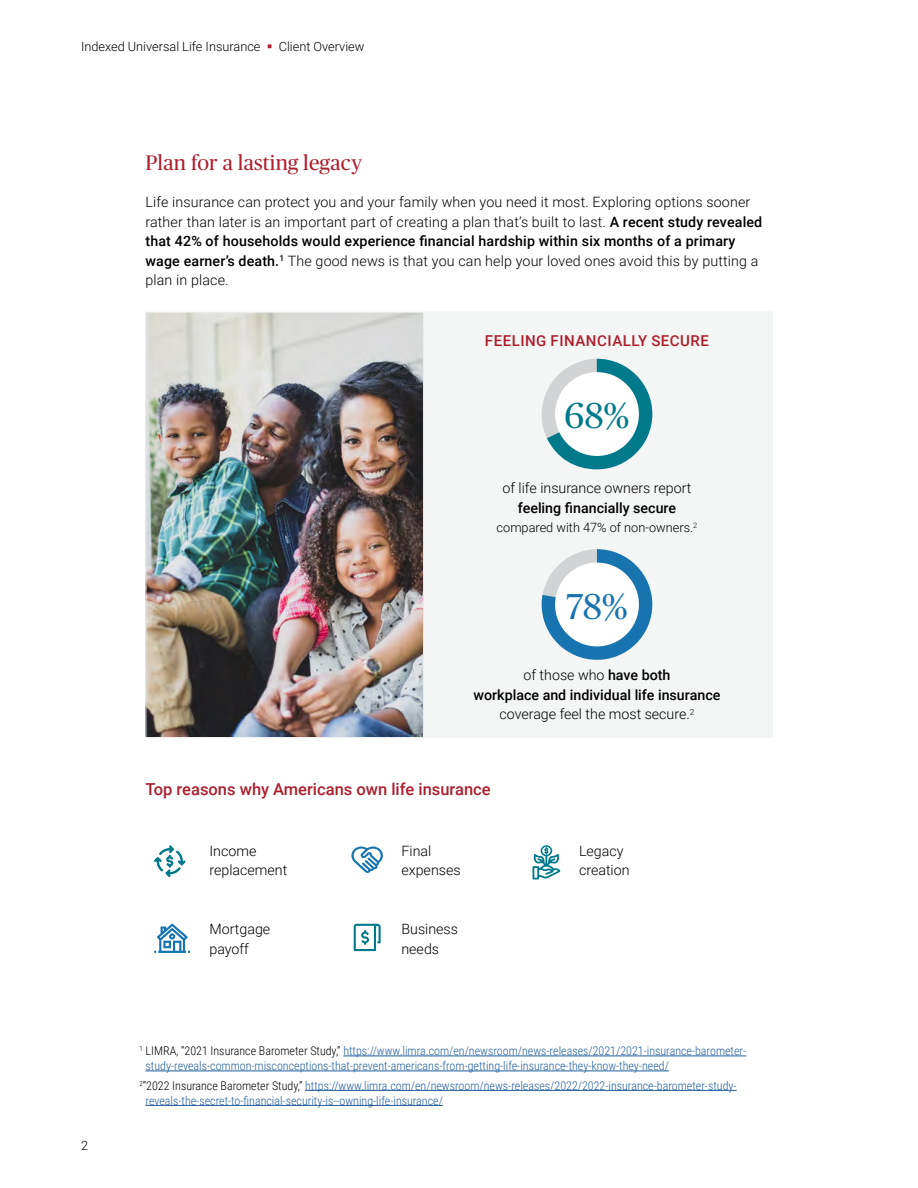
<style>
.page{position:relative;width:918px;height:1188px;background:#fff}
.page>*{position:absolute;margin:0;border:0;box-sizing:border-box;transform-origin:0 0}
.Body_Copy{font:36px "Publico Headline";color:#00798b}
.Body_Copy-2{font:36px "Publico Headline";color:#1874af}
.Subheader_1{font:21px "Publico Headline";letter-spacing:.01em;color:#ad1f2d}
.Subheader_2{font:500 16.5px "Roboto";color:#ad1f2d}
.Captions_-_Header{font:500 15px "Roboto";letter-spacing:.035em;color:#ad1f2d}
.Body_Copy-3{font:300 14.25px/19.5px "Roboto";letter-spacing:.01em;color:#000}
.Body_Copy-4{font:500 14.25px/19.5px "Roboto";color:#000;text-align:center}
.Body_Copy-5{font:300 12.75px "Roboto";color:#000}
.Footnotes{font:300 12px/15px "Roboto Condensed";color:#215e9e}
.s1{color:#ad1f2d}
.s2{font-weight:500}
.s3{font-weight:300}
.s4{color:#000}
</style>
<div class="page">
<div style="left:424px;top:312px;width:348px;height:426px;background:#f4f5f5"></div>
<svg style="left:541px;top:359px;width:111px;height:110px"></svg>
<div style="left:555px;top:372px;width:84px;height:84px;background:#fff;border-radius:50%"></div>
<svg style="left:542px;top:549px;width:110px;height:111px"></svg>
<div style="left:555px;top:563px;width:84px;height:83px;background:#fff;border-radius:50%"></div>
<hr style="left:343px;top:1056px;width:403px;height:1px;background:#215e9e">
<hr style="left:146px;top:1071px;width:523px;height:1px;background:#215e9e">
<hr style="left:305px;top:1090px;width:432px;height:1px;background:#215e9e">
<hr style="left:146px;top:1105px;width:297px;height:1px;background:#215e9e">
<svg style="left:154px;top:924px;width:36px;height:29px"></svg>
<svg style="left:154px;top:845px;width:32px;height:32px"></svg>
<svg style="left:351px;top:846px;width:32px;height:27px"></svg>
<svg style="left:354px;top:924px;width:27px;height:27px"></svg>
<svg style="left:532px;top:845px;width:28px;height:34px"></svg>
<img style="left:148px;top:314px;width:274px;height:422px">
<div style="left:146px;top:312px;width:278px;height:426px;border:1px solid #ededee"></div>
<p class="Body_Copy-5" style="left:81px;top:38px;width:285px">Indexed Universal Life Insurance <span class="s1">▪</span> Client Overview</p>
<h2 class="Subheader_1" style="left:146px;top:148px;width:218px">Plan for a lasting legacy</h2>
<p class="Body_Copy-3" style="left:145px;top:192px;width:618px">Life insurance can protect you and your family when you need it most. Exploring options sooner rather than later is an important part of creating a plan that’s built to last. <span class="s2">A recent study revealed that 42% of households would experience financial hardship within six months of a primary wage earner’s death.</span><sup>1</sup> The good news is that you can help your loved ones avoid this by putting a plan in place.</p>
<p class="Captions_-_Header" style="left:485px;top:330px;width:226px">FEELING FINANCIALLY SECURE</p>
<p class="Body_Copy" style="left:565px;top:390px;width:66px">68%</p>
<p class="Body_Copy-3" style="left:502px;top:478px;width:191px;text-align:center">of life insurance owners report <span class="s2">feeling financially secure</span></p>
<p class="Body_Copy-5" style="left:497px;top:519px;width:202px">compared with 47% of non-owners.<sup>2</sup></p>
<p class="Body_Copy-2" style="left:566px;top:582px;width:63px">78%</p>
<p class="Body_Copy-4" style="left:474px;top:665px;width:248px"><span class="s3">of those who</span> have both<br>workplace and individual life insurance <span class="s3">coverage feel the most secure.</span><sup>2</sup></p>
<h3 class="Subheader_2" style="left:146px;top:778px;width:347px">Top reasons why Americans own life insurance</h3>
<p class="Body_Copy-3" style="left:209px;top:841px;width:79px">Income replacement</p>
<p class="Body_Copy-3" style="left:401px;top:841px;width:61px">Final expenses</p>
<p class="Body_Copy-3" style="left:579px;top:841px;width:52px">Legacy creation</p>
<p class="Body_Copy-3" style="left:209px;top:919px;width:62px">Mortgage payoff</p>
<p class="Body_Copy-3" style="left:401px;top:919px;width:58px">Business needs</p>
<p class="Body_Copy-5" style="left:81px;top:1136px;width:9px">2</p>
<p class="Footnotes" style="left:146px;top:1043px;width:602px;text-indent:-6px"><sup>1</sup> <span class="s4">LIMRA, “2021 Insurance Barometer Study,”</span> https://www.limra.com/en/newsroom/news-releases/2021/2021-insurance-barometer&shy;study-reveals-common-misconceptions-that-prevent-americans-from-getting-life-insurance-they-know-they-need/</p>
<p class="Footnotes" style="left:146px;top:1077px;width:593px;text-indent:-6px"><sup>2</sup><span class="s4">”2022 Insurance Barometer Study,”</span> https://www.limra.com/en/newsroom/news-releases/2022/2022-insurance-barometer-study&shy;reveals-the-secret-to-financial-security-is--owning-life-insurance/</p>
</div>
